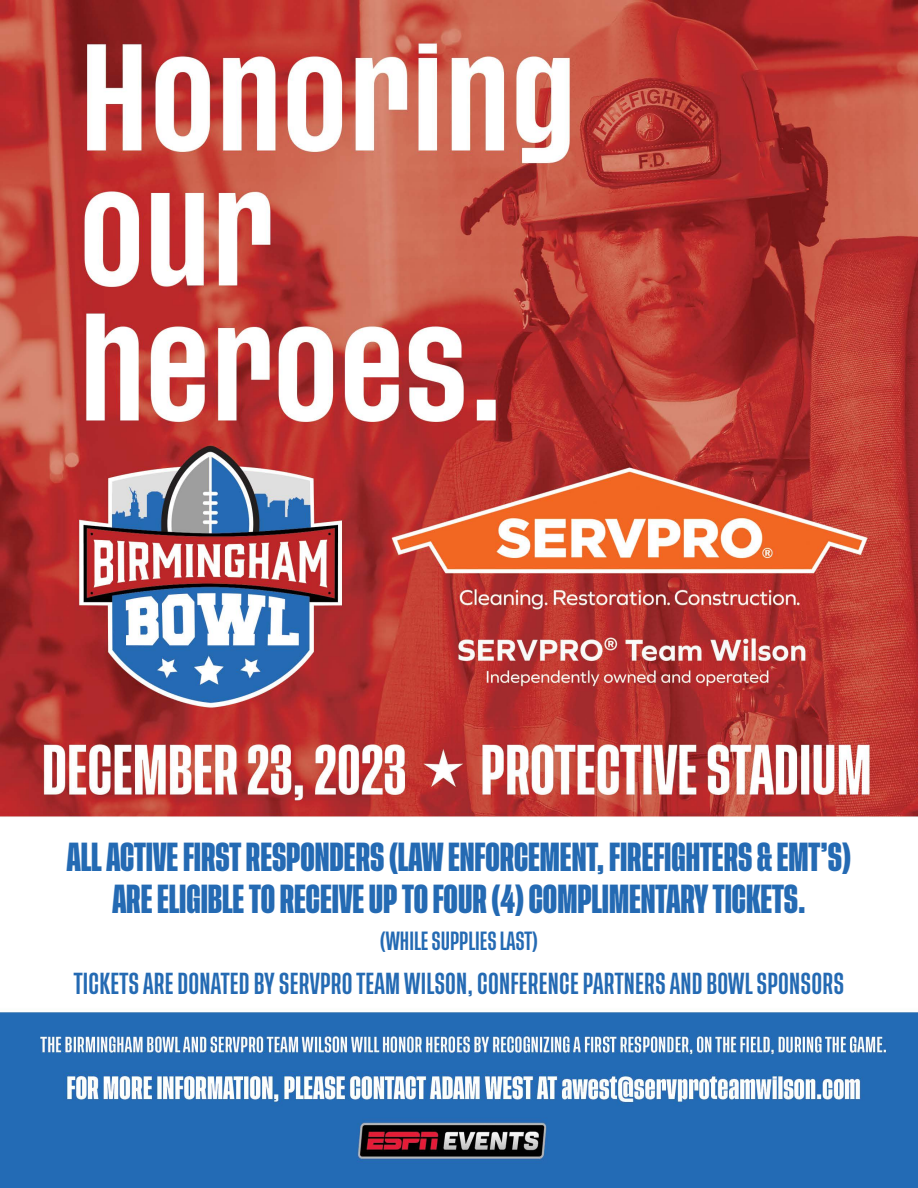
<style>
.page{position:relative;width:918px;height:1188px;background:#fff}
.page>*{position:absolute;margin:0;border:0;box-sizing:border-box;transform-origin:0 0}
.t1{font:700 30px/42px "Tusker Grotesk 4700";color:#246ab3;text-align:center}
.t2{font:500 22.5px "Tusker Grotesk 4500";letter-spacing:.01em;color:#246ab3}
.t3{font:500 19.5px "Tusker Grotesk 4500";color:#246ab3}
</style>
<div class="page">
<img style="left:0;top:0;width:918px;height:1188px">
<p class="t1" style="left:67px;top:838px;width:786px">ALL ACTIVE FIRST RESPONDERS (LAW ENFORCEMENT, FIREFIGHTERS &amp; EMT’S)<br>ARE ELIGIBLE TO RECEIVE UP TO FOUR (4) COMPLIMENTARY TICKETS.</p>
<p class="t3" style="left:380px;top:930px;width:160px">(WHILE SUPPLIES LAST)</p>
<p class="t2" style="left:74px;top:970px;width:772px">TICKETS ARE DONATED BY SERVPRO TEAM WILSON, CONFERENCE PARTNERS AND BOWL SPONSORS</p>
</div>
